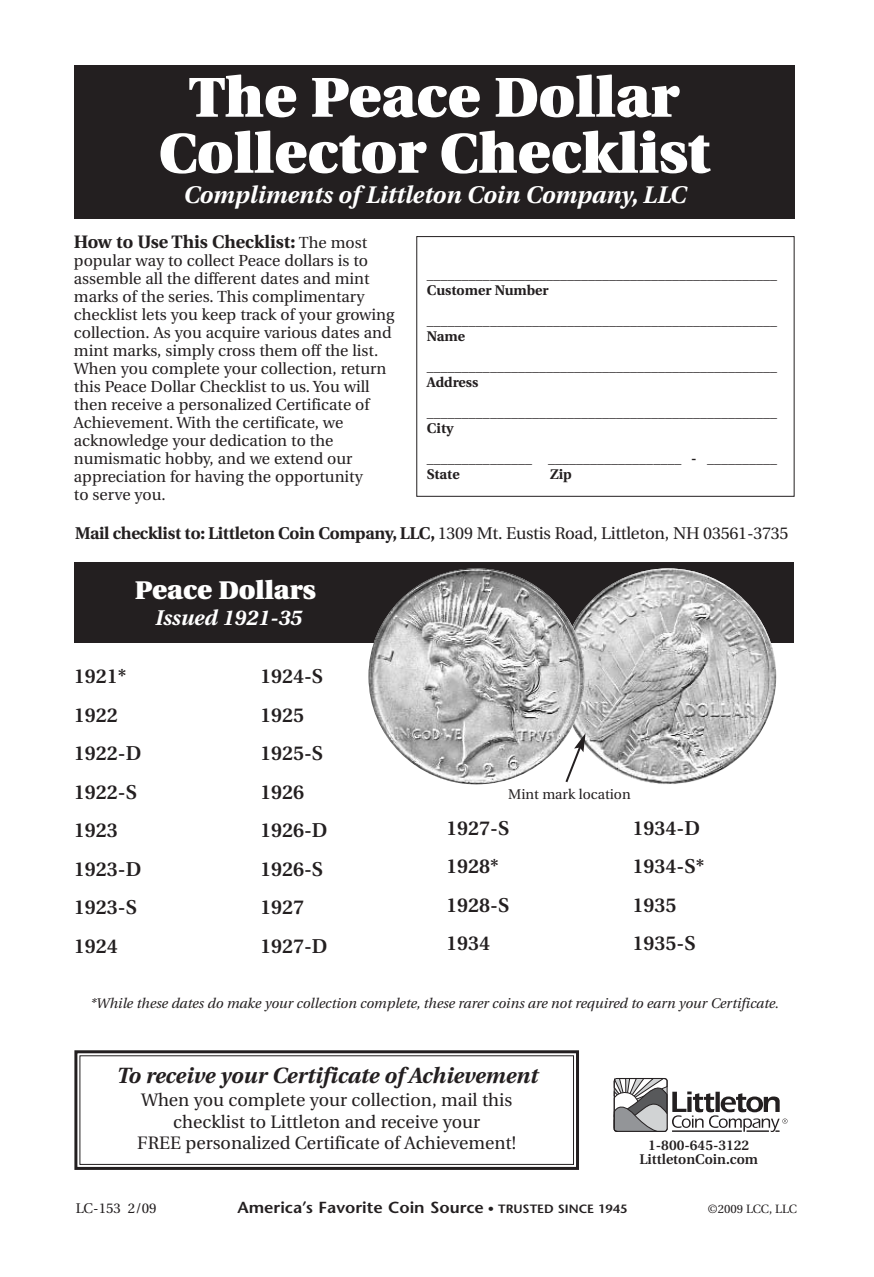
<style>
.page{position:relative;width:874px;height:1277px;background:#fff}
.page>*{position:absolute;margin:0;border:0;box-sizing:border-box;transform-origin:0 0}
.t1{font:900 56px/56px "Utopia";color:#fff;text-align:center}
.t2{font:900 25.6px "Utopia";color:#fff}
.t3{font:italic 700 24px "Utopia";color:#fff}
.t4{font:italic 700 22px "Utopia";color:#231f20}
.t5{font:italic 700 21.2px "Utopia";color:#fff}
.t6{font:600 20px/38.4px "Utopia";color:#231f20}
.t7{font:18px/21.6px "Utopia";color:#231f20;text-align:center}
.t8{font:700 18px "Utopia";color:#231f20}
.t9{font:700 17px "Utopia";letter-spacing:-.015em;color:#231f20}
.t10{font:16px/18px "Utopia";color:#231f20}
.t11{font:600 16px "Stone Sans";color:#231f20;scale:1.06 1}
.t12{font:700 14px/16px "Utopia";color:#231f20}
.t13{font:italic 14px "Utopia";color:#231f20}
.t14{font:600 14px/14px "Utopia";color:#231f20;text-align:center}
.t15{font:14px "Utopia";color:#231f20}
.t16{font:12px "Utopia";color:#231f20}
.s1{font-weight:400;font-size:16px}
.s2{font-weight:400}
.s3{font-size:12px}
</style>
<div class="page">
<div style="left:74px;top:65px;width:719px;height:154px;background:#231f20"></div>
<svg style="left:613px;top:1078px;width:174px;height:54px"></svg>
<div style="left:416px;top:236px;width:378px;height:261px;border:1px solid #231f20"></div>
<div style="left:74px;top:562px;width:719px;height:81px;background:#231f20"></div>
<img style="left:559px;top:568px;width:216px;height:216px;border-radius:50%">
<svg style="left:563px;top:733px;width:22px;height:50px"></svg>
<img style="left:368px;top:568px;width:216px;height:216px;border-radius:50%">
<div style="left:74px;top:1050px;width:504px;height:120px;border:3px solid #231f20"></div>
<h1 class="t1" style="left:158px;top:75px;width:552px">The Peace Dollar<br>Collector Checklist</h1>
<h3 class="t3" style="left:182px;top:185px;width:504px">Compliments of Littleton Coin Company, LLC</h3>
<p class="t8" style="left:74px;top:235px;width:295px">How to Use This Checklist: <span class="s1">The most</span></p>
<p class="t10" style="left:74px;top:253px;width:322px">popular way to collect Peace dollars is to assemble all the different dates and mint marks of the series. This complimentary checklist lets you keep track of your growing collection. As you acquire various dates and mint marks, simply cross them off the list.<br>When you complete your collection, return this Peace Dollar Checklist to us. You will then receive a personalized Certificate of Achievement. With the certificate, we acknowledge your dedication to the numismatic hobby, and we extend our appreciation for having the opportunity<br>to serve you.</p>
<p class="t9" style="left:75px;top:527px;width:714px">Mail checklist to: Littleton Coin Company, LLC, <span class="s2">1309 Mt. Eustis Road, Littleton, NH 03561-3735</span></p>
<p class="t12" style="left:427px;top:268px;width:351px">__________________________________________________<br>Customer Number</p>
<p class="t12" style="left:427px;top:314px;width:351px">__________________________________________________<br>Name</p>
<p class="t12" style="left:427px;top:360px;width:351px">__________________________________________________<br>Address</p>
<p class="t12" style="left:427px;top:406px;width:351px">__________________________________________________<br>City</p>
<p class="t12" style="left:427px;top:452px;width:352px">_______________ ___________________ - __________<br>State</p>
<p class="t12" style="left:550px;top:468px;width:23px">Zip</p>
<h2 class="t2" style="left:135px;top:580px;width:183px">Peace Dollars</h2>
<h3 class="t5" style="left:154px;top:609px;width:148px">Issued 1921-35</h3>
<p class="t6" style="left:74px;top:659px;width:69px">1921*<br>1922<br>1922-D<br>1922-S<br>1923<br>1923-D<br>1923-S<br>1924</p>
<p class="t6" style="left:260px;top:659px;width:69px">1924-S<br>1925<br>1925-S<br>1926<br>1926-D<br>1926-S<br>1927<br>1927-D</p>
<p class="t15" style="left:508px;top:788px;width:124px">Mint mark location</p>
<p class="t6" style="left:446px;top:810px;width:65px">1927-S<br>1928*<br>1928-S<br>1934</p>
<p class="t6" style="left:632px;top:810px;width:73px">1934-D<br>1934-S*<br>1935<br>1935-S</p>
<p class="t13" style="left:90px;top:998px;width:689px">*While these dates do make your collection complete, these rarer coins are not required to earn your Certificate.</p>
<h3 class="t4" style="left:116px;top:1066px;width:422px">To receive your Certificate of Achievement</h3>
<p class="t7" style="left:137px;top:1091px;width:380px">When you complete your collection, mail this checklist to Littleton and receive your<br>FREE personalized Certificate of Achievement!</p>
<p class="t14" style="left:639px;top:1139px;width:120px">1-800-645-3122<br>LittletonCoin.com</p>
<p class="t11" style="left:237px;top:1200px;width:369px">America’s Favorite Coin Source <span class="s3">• TRUSTED SINCE 1945</span></p>
<p class="t15" style="left:76px;top:1202px;width:82px">LC-153 2/09</p>
<p class="t16" style="left:707px;top:1204px;width:90px">©2009 LCC, LLC</p>
</div>
